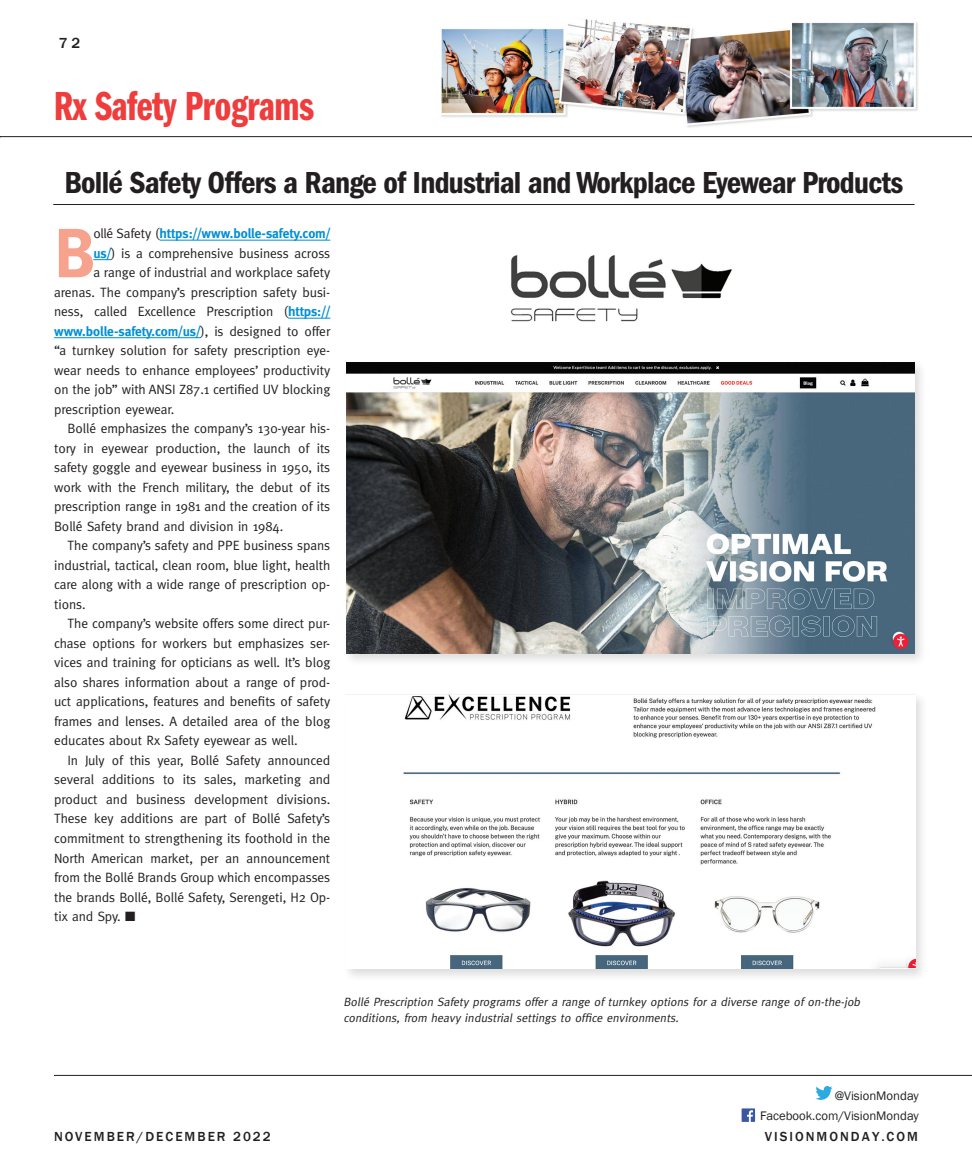
<style>
.page{position:relative;width:972px;height:1175px;background:#fff}
.page>*{position:absolute;margin:0;border:0;box-sizing:border-box;transform-origin:0 0}
.t1{font:700 69.45px "Meta";color:#f7a28d}
.t2{font:42px "Franklin Gothic Demi Cmpr";letter-spacing:-.01em;color:#ee3d3c}
.Blue_Tint_Box_Head_2{font:600 condensed 31.5px "Franklin Gothic";letter-spacing:-.025em;color:#231f20}
.CATEGORY{font:500 15px "Franklin Gothic";color:#231f20}
.t3{font:13.5px/19.5px "Meta";letter-spacing:-.005em;color:#231f20;text-align:justify}
.t4{font:700 13.5px "Meta";letter-spacing:-.005em;color:#008fd5}
.CATEGORY-2{font:500 13.5px "Franklin Gothic";letter-spacing:.15em;color:#231f20}
.t5{font:12.75px "Franklin Gothic";color:#231f20}
.t6{font:italic 12px/16.5px "Meta";color:#231f20}
.s1{font-weight:400;color:#231f20}
.s2{font-weight:700;color:#008fd5}
</style>
<div class="page">
<img style="left:441px;top:19px;width:477px;height:109px">
<hr style="left:54px;top:1075px;width:918px;height:1px;background:#231f20">
<svg style="left:742px;top:1108px;width:13px;height:13px"></svg>
<svg style="left:815px;top:1086px;width:18px;height:13px"></svg>
<hr style="left:0;top:136px;width:972px;height:1px;background:#231f20">
<hr style="left:160px;top:240px;width:170px;height:1px;background:#008fd5">
<svg style="left:93px;top:259px;width:18px;height:1px"></svg>
<hr style="left:288px;top:318px;width:42px;height:1px;background:#008fd5">
<hr style="left:54px;top:337px;width:147px;height:1px;background:#008fd5">
<hr style="left:53px;top:204px;width:862px;height:1px;background:#231f20">
<div style="left:342px;top:691px;width:586px;height:290px;background:#231f20;opacity:.15"></div>
<img style="left:346px;top:694px;width:569px;height:274px">
<div style="left:343px;top:359px;width:584px;height:307px;background:#231f20;opacity:.15"></div>
<img style="left:347px;top:362px;width:567px;height:291px">
<img style="left:510px;top:255px;width:222px;height:67px">
<p class="CATEGORY" style="left:59px;top:33px;width:23px">72</p>
<p class="t2" style="left:54px;top:83px;width:262px">Rx Safety Programs</p>
<p class="Blue_Tint_Box_Head_2" style="left:64px;top:164px;width:841px">Bollé Safety Offers a Range of Industrial and Workplace Eyewear Products</p>
<p class="t1" style="left:54px;top:213px;width:42px">B</p>
<p class="t4" style="left:93px;top:226px;width:239px"><span class="s1">ollé Safety (</span>https://www.bolle-safety.com/</p>
<p class="t3" style="left:93px;top:243px;width:239px"><span class="s2">us/</span>) is a comprehensive business across</p>
<p class="t3" style="left:93px;top:263px;width:239px">a range of industrial and workplace safety</p>
<p class="t3" style="left:54px;top:282px;width:278px">arenas. The company’s prescription safety busi-</p>
<p class="t3" style="left:54px;top:302px;width:278px">ness, called Excellence Prescription (<span class="s2">https://</span></p>
<p class="t4" style="left:54px;top:323px;width:278px">www.bolle-safety.com/us/<span class="s1">), is designed to offer</span></p>
<p class="t3" style="left:54px;top:341px;width:278px">“a turnkey solution for safety prescription eye-</p>
<p class="t3" style="left:54px;top:360px;width:278px">wear needs to enhance employees’ productivity</p>
<p class="t3" style="left:54px;top:380px;width:278px">on the job” with ANSI Z87.1 certified UV blocking</p>
<p class="t3" style="left:54px;top:399px;width:122px">prescription eyewear.</p>
<p class="t3" style="left:54px;top:419px;width:278px;text-indent:14px">Bollé emphasizes the company’s 130-year his&shy;tory in eyewear production, the launch of its safety goggle and eyewear business in 1950, its work with the French military, the debut of its prescription range in 1981 and the creation of its Bollé Safety brand and division in 1984.</p>
<p class="t3" style="left:54px;top:536px;width:278px;text-indent:14px">The company’s safety and PPE business spans industrial, tactical, clean room, blue light, health care along with a wide range of prescription op&shy;tions.</p>
<p class="t3" style="left:54px;top:614px;width:278px;text-indent:14px">The company’s website offers some direct pur&shy;chase options for workers but emphasizes ser&shy;vices and training for opticians as well. It’s blog also shares information about a range of prod&shy;uct applications, features and benefits of safety frames and lenses. A detailed area of the blog educates about Rx Safety eyewear as well.</p>
<p class="t3" style="left:54px;top:750px;width:278px;text-indent:14px">In July of this year, Bollé Safety announced several additions to its sales, marketing and product and business development divisions.<br>These key additions are part of Bollé Safety’s commitment to strengthening its foothold in the North American market, per an announcement from the Bollé Brands Group which encompasses the brands Bollé, Bollé Safety, Serengeti, H2 Op&shy;tix and Spy. ■</p>
<p class="t6" style="left:343px;top:993px;width:521px">Bollé Prescription Safety programs offer a range of turnkey options for a diverse range of on-the-job conditions, from heavy industrial settings to office environments.</p>
<p class="t5" style="left:835px;top:1087px;width:86px">@VisionMonday</p>
<p class="t5" style="left:760px;top:1107px;width:160px">Facebook.com/VisionMonday</p>
<p class="CATEGORY-2" style="left:54px;top:1128px;width:218px">NOVEMBER/DECEMBER 2022</p>
<p class="CATEGORY-2" style="left:765px;top:1128px;width:155px">VISIONMONDAY.COM</p>
</div>
